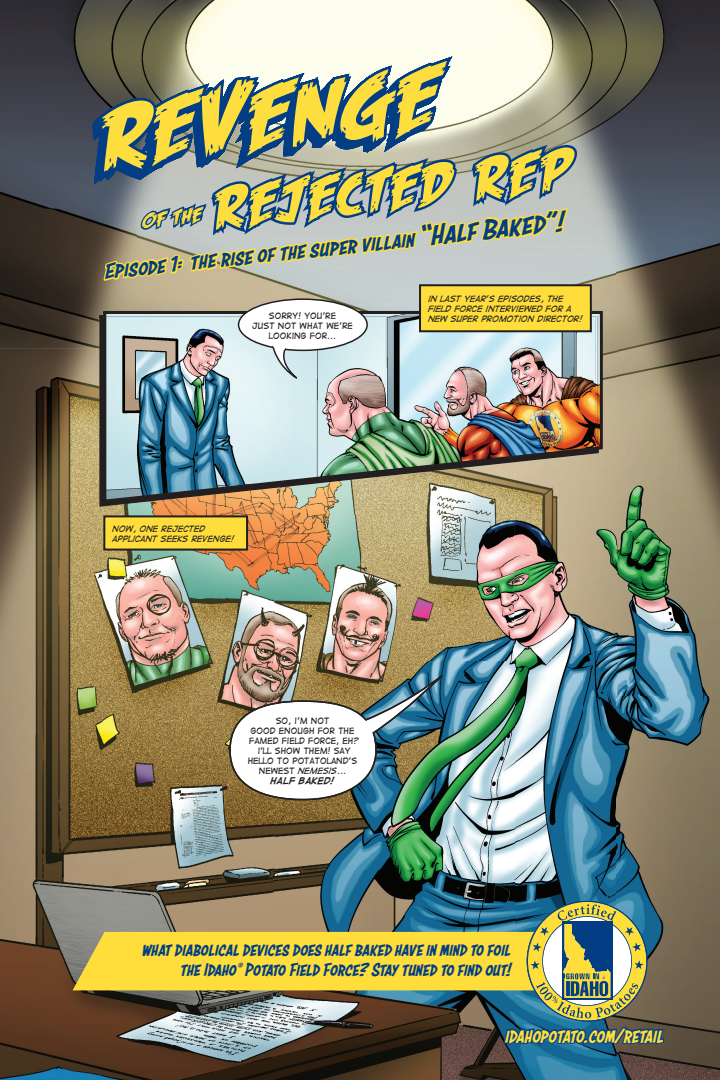
<style>
.page{position:relative;width:720px;height:1080px;background:#fff}
.page>*{position:absolute;margin:0;border:0;box-sizing:border-box;transform-origin:0 0}
.t1{font:italic 87.6px "Feastof Flesh BB";color:#fdde3e}
.t2{font:italic 57px "Feastof Flesh BB";color:#fdde3e}
.t3{font:italic 23.7px "Astounder Squared BB";color:#033e84;scale:1.09 1}
.t4{font:italic 22px "Astounder Squared BB";letter-spacing:-.015em;color:#ffde3b}
.t5{font:italic 20px/20px "Astounder Squared BB";color:#033e84;text-align:right}
.t6{font:italic 19.8px "Feastof Flesh BB";color:#fdde3e}
.t7{font:8px/10px "Digital Strip";color:#231f20;text-align:center}
.t8{font:italic 8px/10px "Digital Strip";color:#231f20}
.s1{font-size:93.2px}
.s2{font-size:30.8px}
.s3{font-style:italic}
.s4{font-weight:700}
</style>
<div class="page">
<img style="left:0;top:0;width:720px;height:209px">
<img style="left:0;top:209px;width:85px;height:139px">
<img style="left:580px;top:209px;width:37px;height:104px">
<img style="left:617px;top:209px;width:103px;height:871px">
<img style="left:583px;top:313px;width:34px;height:767px">
<img style="left:0;top:348px;width:102px;height:732px">
<img style="left:274px;top:507px;width:240px;height:573px">
<img style="left:514px;top:507px;width:69px;height:573px">
<img style="left:102px;top:507px;width:172px;height:573px">
<img style="left:100px;top:309px;width:504px;height:195px">
<div style="left:73px;top:932px;width:430px;height:58px;background:#ffde3b"></div>
<svg style="left:503px;top:901px;width:163px;height:162px;background:#708976"></svg>
<svg style="left:85px;top:49px;width:495px;height:332px;background:#95a4a6"></svg>
<svg style="left:229px;top:673px;width:215px;height:128px"></svg>
<div style="left:420px;top:285px;width:171px;height:46px;background:#ffde3b"></div>
<div style="left:419px;top:284px;width:173px;height:48px;border:2px solid #231f20"></div>
<div style="left:104px;top:516px;width:143px;height:34px;background:#ffde3b"></div>
<div style="left:103px;top:515px;width:145px;height:36px;border:2px solid #231f20"></div>
<h1 class="t1" style="left:86px;top:80px;width:345px;rotate:-6deg">Re<span class="s1">v</span>enge</h1>
<h3 class="t3" style="left:103px;top:259px;width:425px;rotate:-6deg">Episode 1: the rise of the super villain <span class="s2">“Half Baked”!</span></h3>
<h2 class="t2" style="left:204px;top:173px;width:364px;rotate:-6deg">Rejected Rep</h2>
<h3 class="t6" style="left:140px;top:209px;width:62px;rotate:-6deg">of the</h3>
<p class="t7" style="left:252px;top:310px;width:102px">SORRY! YOU’RE<br>JUST NOT WHAT WE’RE<br>LOOKING FOR...</p>
<p class="t8" style="left:428px;top:293px;width:156px">IN LAST YEAR’S EPISODES, THE<br>FIELD FORCE INTERVIEWED FOR A<br>NEW SUPER PROMOTION DIRECTOR!</p>
<p class="t8" style="left:113px;top:523px;width:123px">NOW, ONE REJECTED<br>APPLICANT SEEKS REVENGE!</p>
<p class="t7" style="left:248px;top:716px;width:113px">SO, I’M NOT<br>GOOD ENOUGH FOR THE<br>FAMED FIELD FORCE, EH?<br>I’LL SHOW THEM! SAY<br>HELLO TO POTATOLAND’S<br>NEWEST <span class="s3">NEMESIS</span>...<br><span class="s4">HALF BAKED!</span></p>
<h3 class="t5" style="left:142px;top:940px;width:371px">what diabolical devices does half baked have in mind to foil the Idaho® Potato Field Force? Stay tuned to find out!</h3>
<h3 class="t4" style="left:505px;top:1024px;width:160px">idahopotato.com/retail</h3>
</div>
